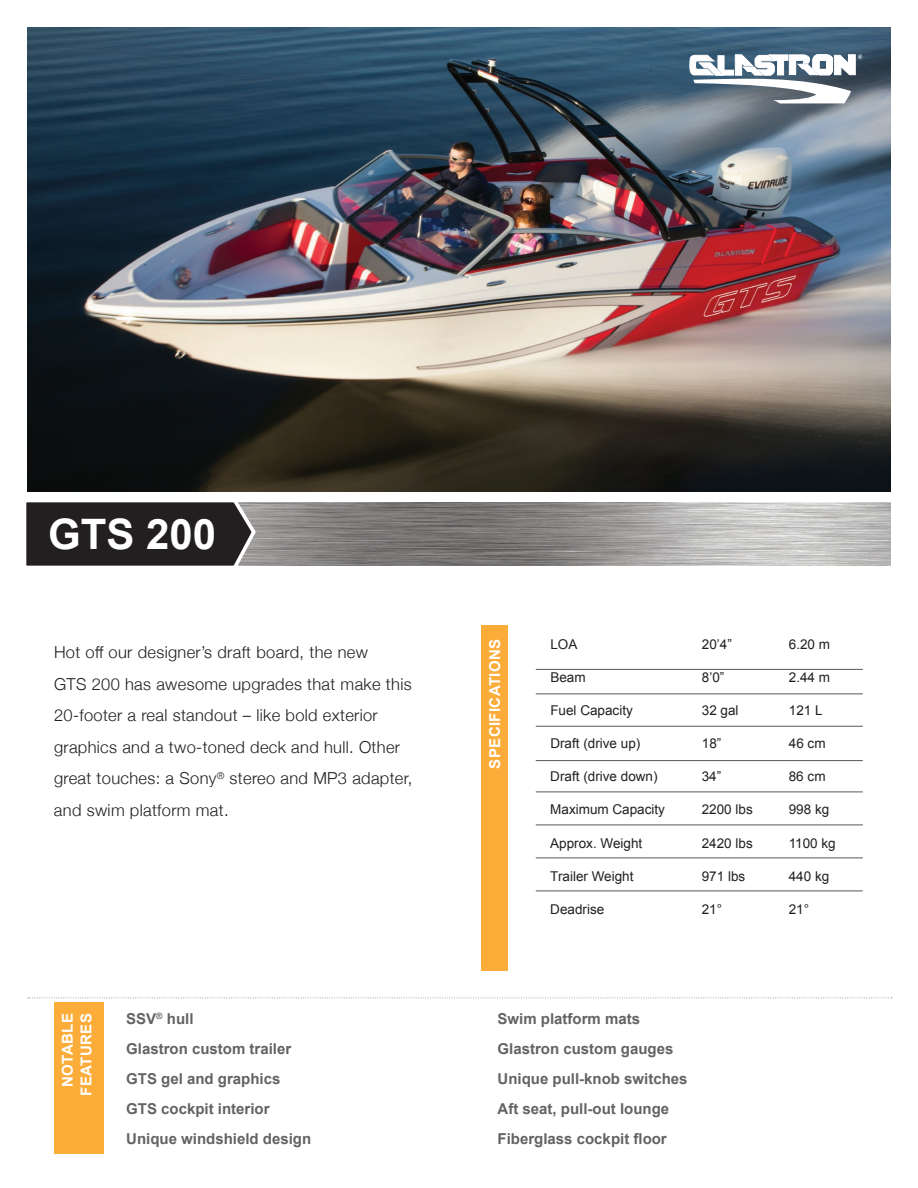
<style>
.page{position:relative;width:918px;height:1188px;background:#fff}
.page>*{position:absolute;margin:0;border:0;box-sizing:border-box;transform-origin:0 0}
.t1{font:700 42px "Arial";color:#fff}
.t2{font:300 16.5px/31.5px "Helvetica Neue";letter-spacing:.02em;color:#231f20}
.t3{font:700 15px/30px "Arial";color:#636366}
.t4{font:700 15px/18.8px "Arial";letter-spacing:.025em;color:#fff;text-align:center}
.t5{font:13.5px "Arial";color:#231f20}
</style>
<div class="page">
<img style="left:259px;top:502px;width:632px;height:64px">
<svg style="left:26px;top:502px;width:233px;height:64px;background:#302c2d"></svg>
<div style="left:481px;top:625px;width:27px;height:346px;background:#fbac39"></div>
<div style="left:54px;top:1002px;width:50px;height:151px;background:#fbac39"></div>
<img style="left:27px;top:28px;width:864px;height:463px">
<svg style="left:690px;top:55px;width:172px;height:48px"></svg>
<svg style="left:28px;top:998px;width:864px;height:1px"></svg>
<hr style="left:536px;top:669px;width:327px;height:1px;background:#57585a">
<hr style="left:536px;top:693px;width:327px;height:1px;background:#57585a">
<hr style="left:536px;top:726px;width:327px;height:1px;background:#57585a">
<hr style="left:536px;top:760px;width:327px;height:1px;background:#57585a">
<hr style="left:536px;top:792px;width:327px;height:1px;background:#57585a">
<hr style="left:536px;top:825px;width:327px;height:1px;background:#57585a">
<hr style="left:536px;top:858px;width:327px;height:1px;background:#57585a">
<hr style="left:536px;top:891px;width:327px;height:1px;background:#57585a">
<h1 class="t1" style="left:48px;top:506px;width:170px">GTS 200</h1>
<p class="t2" style="left:54px;top:636px;width:360px">Hot off our designer’s draft board, the new<br>GTS 200 has awesome upgrades that make this 20-footer a real standout – like bold exterior graphics and a two-toned deck and hull. Other great touches: a Sony<sup>®</sup> stereo and MP3 adapter, and swim platform mat.</p>
<p class="t4" style="left:486px;top:769px;width:131px;rotate:-90deg">SPECIFICATIONS</p>
<p class="t5" style="left:550px;top:635px;width:29px">LOA</p>
<p class="t5" style="left:702px;top:635px;width:32px">20’4”</p>
<p class="t5" style="left:789px;top:635px;width:43px">6.20 m</p>
<p class="t5" style="left:550px;top:668px;width:37px">Beam</p>
<p class="t5" style="left:702px;top:668px;width:24px">8’0”</p>
<p class="t5" style="left:789px;top:668px;width:43px">2.44 m</p>
<p class="t5" style="left:550px;top:701px;width:84px">Fuel Capacity</p>
<p class="t5" style="left:702px;top:701px;width:38px">32 gal</p>
<p class="t5" style="left:789px;top:701px;width:35px">121 L</p>
<p class="t5" style="left:550px;top:735px;width:92px">Draft (drive up)</p>
<p class="t5" style="left:702px;top:735px;width:21px">18”</p>
<p class="t5" style="left:789px;top:735px;width:38px">46 cm</p>
<p class="t5" style="left:550px;top:768px;width:109px">Draft (drive down)</p>
<p class="t5" style="left:702px;top:768px;width:21px">34”</p>
<p class="t5" style="left:789px;top:768px;width:38px">86 cm</p>
<p class="t5" style="left:550px;top:801px;width:116px">Maximum Capacity</p>
<p class="t5" style="left:702px;top:801px;width:53px">2200 lbs</p>
<p class="t5" style="left:789px;top:801px;width:42px">998 kg</p>
<p class="t5" style="left:550px;top:834px;width:94px">Approx. Weight</p>
<p class="t5" style="left:702px;top:834px;width:53px">2420 lbs</p>
<p class="t5" style="left:789px;top:834px;width:49px">1100 kg</p>
<p class="t5" style="left:550px;top:867px;width:85px">Trailer Weight</p>
<p class="t5" style="left:702px;top:867px;width:45px">971 lbs</p>
<p class="t5" style="left:789px;top:867px;width:42px">440 kg</p>
<p class="t5" style="left:550px;top:900px;width:56px">Deadrise</p>
<p class="t5" style="left:702px;top:900px;width:22px">21°</p>
<p class="t5" style="left:789px;top:900px;width:22px">21°</p>
<p class="t4" style="left:59px;top:1096px;width:84px;rotate:-90deg">NOTABLE<br>FEATURES</p>
<p class="t3" style="left:126px;top:1005px;width:187px">SSV<sup>®</sup> hull<br>Glastron custom trailer<br>GTS gel and graphics<br>GTS cockpit interior<br>Unique windshield design</p>
<p class="t3" style="left:498px;top:1005px;width:192px">Swim platform mats<br>Glastron custom gauges<br>Unique pull-knob switches<br>Aft seat, pull-out lounge<br>Fiberglass cockpit floor</p>
</div>
